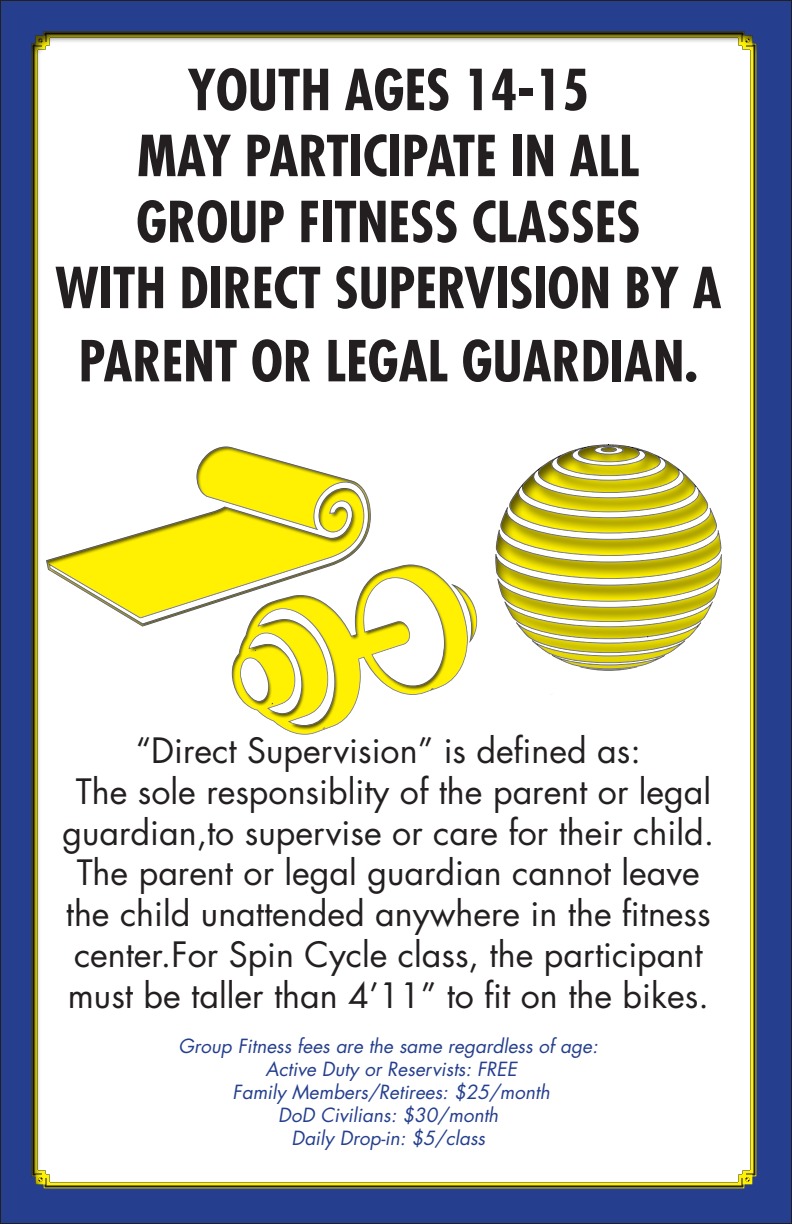
<style>
.page{position:relative;width:792px;height:1224px;background:#253f8e}
.page>*{position:absolute;margin:0;border:0;box-sizing:border-box;transform-origin:0 0}
.t1{font:700 condensed 55px "Futura Std";color:#231f20}
.t2{font:34px/40.8px "Futura Std";color:#231f20;text-align:center}
.t3{font:italic 19px "Futura Std";color:#253f8e}
</style>
<div class="page">
<div style="left:7px;top:8px;width:773px;height:1204px;background:#231f20;opacity:.75"></div>
<div style="left:231px;top:564px;width:246px;height:171px;background:#231f20;opacity:.75"></div>
<div style="left:493px;top:443px;width:230px;height:254px;background:#fff"></div>
<svg style="left:495px;top:444px;width:227px;height:227px"></svg>
<div style="left:45px;top:446px;width:326px;height:181px;background:#231f20;opacity:.75"></div>
<p class="t1" style="left:188px;top:56px;width:403px">YOUTH AGES 14-15</p>
<p class="t1" style="left:137px;top:122px;width:504px">MAY PARTICIPATE IN ALL</p>
<p class="t1" style="left:136px;top:188px;width:506px">GROUP FITNESS CLASSES</p>
<p class="t1" style="left:55px;top:254px;width:668px">WITH DIRECT SUPERVISION BY A</p>
<p class="t1" style="left:79px;top:327px;width:621px">PARENT OR LEGAL GUARDIAN.</p>
<p class="t2" style="left:136px;top:730px;width:507px">“Direct Supervision” is defined as:</p>
<p class="t2" style="left:62px;top:771px;width:653px">The sole responsiblity of the parent or legal guardian,to supervise or care for their child.<br>The parent or legal guardian cannot leave the child unattended anywhere in the fitness center.For Spin Cycle class, the participant must be taller than 4’11” to fit on the bikes.</p>
<p class="t3" style="left:179px;top:1034px;width:421px">Group Fitness fees are the same regardless of age:</p>
<p class="t3" style="left:266px;top:1057px;width:253px">Active Duty or Reservists: FREE</p>
<p class="t3" style="left:233px;top:1080px;width:319px">Family Members/Retirees: $25/month</p>
<p class="t3" style="left:278px;top:1103px;width:222px">DoD Civilians: $30/month</p>
<p class="t3" style="left:291px;top:1125px;width:195px">Daily Drop-in: $5/class</p>
</div>
